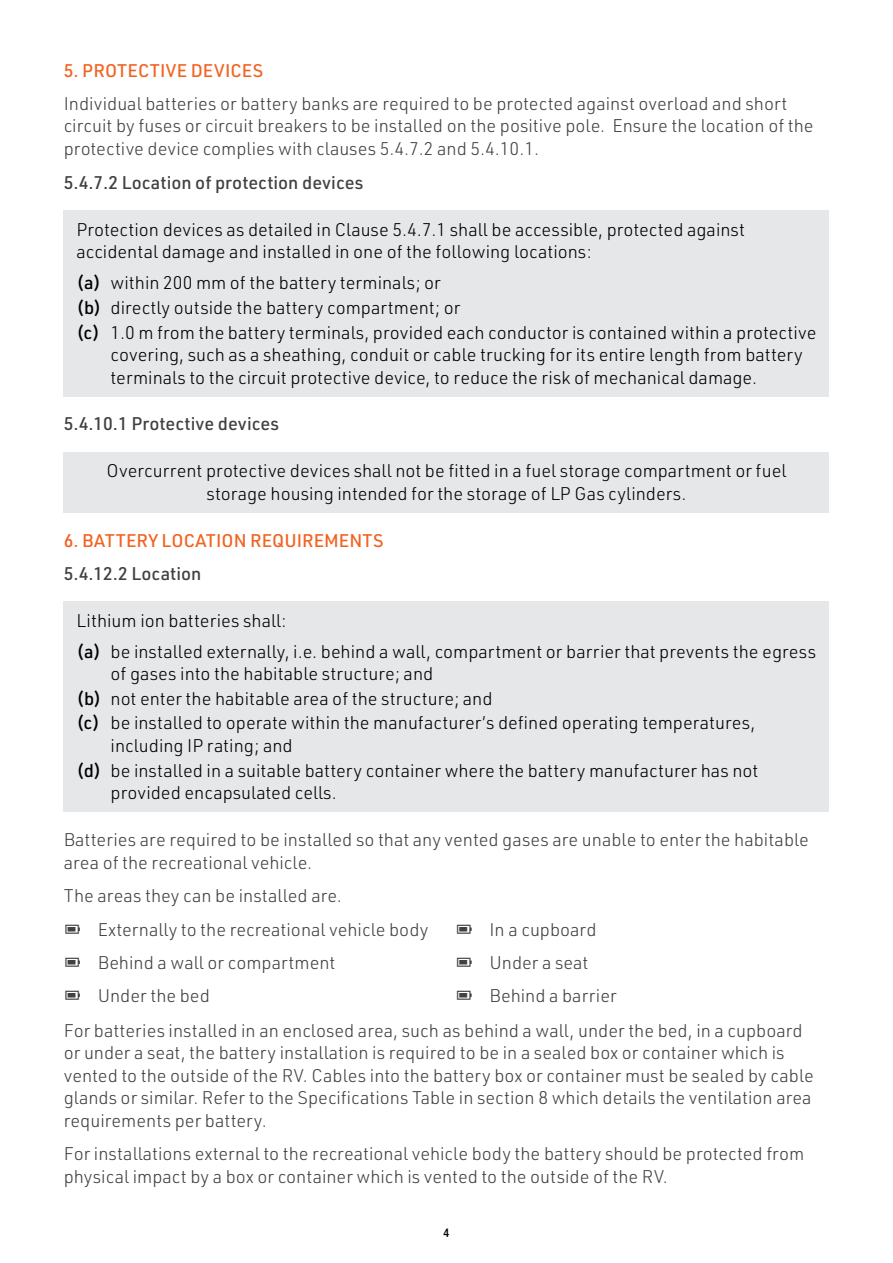
<style>
.page{position:relative;width:893px;height:1263px;background:#fff}
.page>*{position:absolute;margin:0;border:0;box-sizing:border-box;transform-origin:0 0}
.t1{font:300 18px/22.5px "URWDIN";color:#414042}
.t2{font:300 18px/24.6px "URWDIN";color:#000}
.t3{font:300 18px/22.5px "URWDIN";color:#000101;text-align:center}
.t4{font:500 18px "URWDIN";color:#414042}
.t5{font:500 18px "URWDIN";letter-spacing:.005em;color:#f26322}
.t6{font:500 condensed 12px "Helvetica Neue LT";color:#000}
.s1{font-weight:500}
</style>
<div class="page">
<div style="left:64px;top:210px;width:765px;height:186px;background:#e6e7e8"></div>
<div style="left:64px;top:452px;width:765px;height:60px;background:#e6e7e8"></div>
<div style="left:64px;top:601px;width:765px;height:211px;background:#e6e7e8"></div>
<p class="t5" style="left:64px;top:58px;width:201px">5. PROTECTIVE DEVICES</p>
<p class="t1" style="left:64px;top:92px;width:751px">Individual batteries or battery banks are required to be protected against overload and short circuit by fuses or circuit breakers to be installed on the positive pole. Ensure the location of the protective device complies with clauses 5.4.7.2 and 5.4.10.1.</p>
<p class="t4" style="left:64px;top:170px;width:301px">5.4.7.2 Location of protection devices</p>
<p class="t2" style="left:77px;top:218px;width:670px;line-height:22.5px">Protection devices as detailed in Clause 5.4.7.1 shall be accessible, protected against accidental damage and installed in one of the following locations:</p>
<p class="t2" style="left:77px;top:270px;width:741px"><span class="s1">(a)</span> within 200 mm of the battery terminals; or<br><span class="s1">(b)</span> directly outside the battery compartment; or<br><span class="s1">(c)</span> 1.0 m from the battery terminals, provided each conductor is contained within a protective</p>
<p class="t2" style="left:111px;top:343px;width:694px;line-height:22.5px">covering, such as a sheathing, conduit or cable trucking for its entire length from battery terminals to the circuit protective device, to reduce the risk of mechanical damage.</p>
<p class="t4" style="left:64px;top:412px;width:217px">5.4.10.1 Protective devices</p>
<p class="t3" style="left:107px;top:459px;width:681px">Overcurrent protective devices shall not be fitted in a fuel storage compartment or fuel storage housing intended for the storage of LP Gas cylinders.</p>
<p class="t5" style="left:64px;top:528px;width:321px">6. BATTERY LOCATION REQUIREMENTS</p>
<p class="t4" style="left:64px;top:561px;width:139px">5.4.12.2 Location</p>
<p class="t2" style="left:77px;top:604px;width:741px;line-height:31px">Lithium ion batteries shall:<br><span class="s1">(a)</span> be installed externally, i.e. behind a wall, compartment or barrier that prevents the egress</p>
<p class="t2" style="left:77px;top:661px;width:680px;text-indent:34px">of gases into the habitable structure; and<br><span class="s1">(b)</span> not enter the habitable area of the structure; and<br><span class="s1">(c)</span> be installed to operate within the manufacturer’s defined operating temperatures,</p>
<p class="t2" style="left:77px;top:733px;width:683px;text-indent:34px">including IP rating; and<br><span class="s1">(d)</span> be installed in a suitable battery container where the battery manufacturer has not</p>
<p class="t2" style="left:111px;top:780px;width:228px">provided encapsulated cells.</p>
<p class="t1" style="left:64px;top:828px;width:747px">Batteries are required to be installed so that any vented gases are unable to enter the habitable area of the recreational vehicle.</p>
<p class="t1" style="left:64px;top:883px;width:280px">The areas they can be installed are.</p>
<p class="t1" style="left:98px;top:912px;width:332px;line-height:33.2px">Externally to the recreational vehicle body<br>Behind a wall or compartment<br>Under the bed</p>
<p class="t1" style="left:489px;top:912px;width:129px;line-height:33.2px">In a cupboard<br>Under a seat<br>Behind a barrier</p>
<p class="t1" style="left:64px;top:1019px;width:752px">For batteries installed in an enclosed area, such as behind a wall, under the bed, in a cupboard or under a seat, the battery installation is required to be in a sealed box or container which is vented to the outside of the RV. Cables into the battery box or container must be sealed by cable glands or similar. Refer to the Specifications Table in section 8 which details the ventilation area requirements per battery.</p>
<p class="t1" style="left:64px;top:1142px;width:742px">For installations external to the recreational vehicle body the battery should be protected from physical impact by a box or container which is vented to the outside of the RV.</p>
<p class="t6" style="left:444px;top:1225px;width:7px">4</p>
</div>
